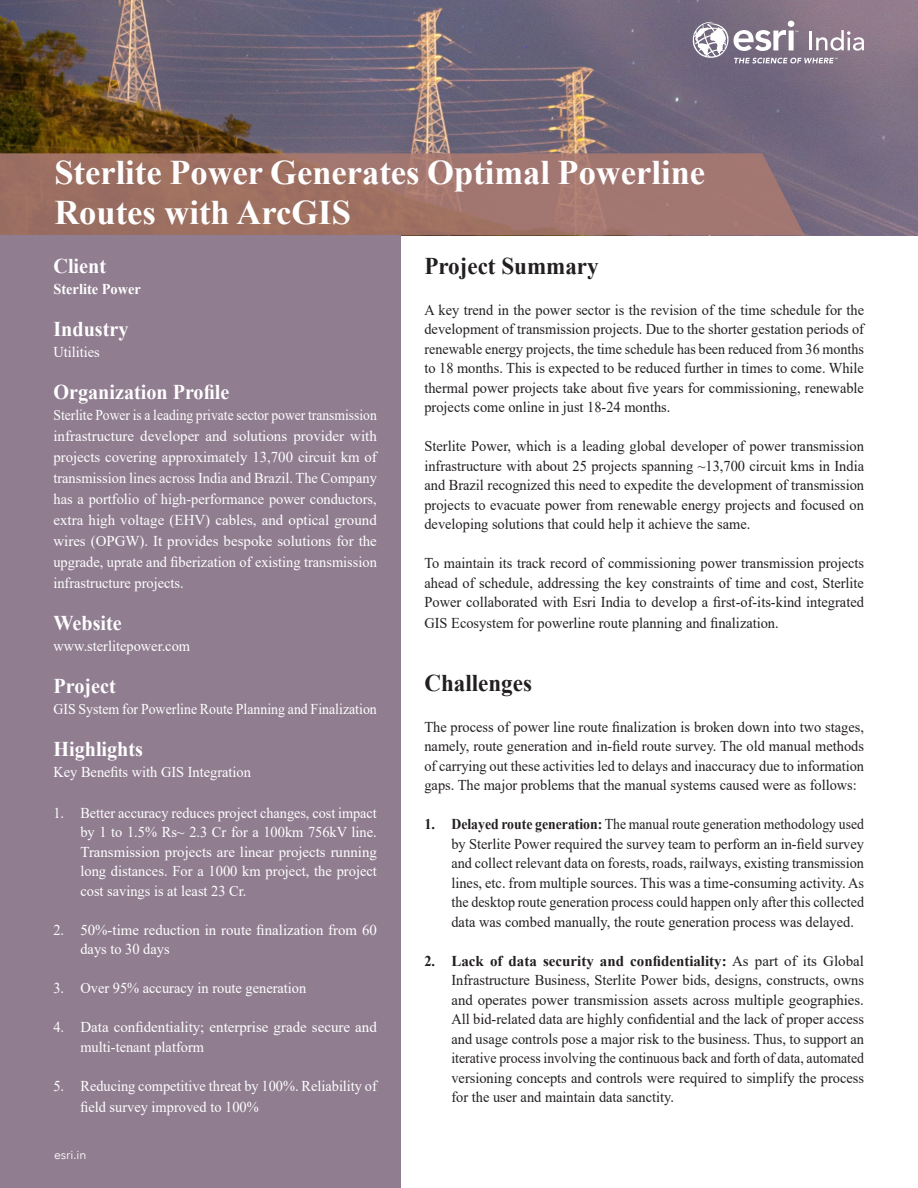
<style>
.page{position:relative;width:918px;height:1188px;background:#fff}
.page>*{position:absolute;margin:0;border:0;box-sizing:border-box;transform-origin:0 0}
.t1{font:700 34.5px "Times New Roman";color:#fff}
.t2{font:700 24px "Times New Roman";color:#231f20;scale:.96 1}
.t3{font:700 21px "Times New Roman";color:#fff;scale:.96 1}
.t4{font:15px/19.5px "Times New Roman";color:#231f20;text-align:justify;scale:.96 1}
.t5{font:15px/19.5px "Times New Roman";color:#231f20;text-align:justify}
.t6{font:15px/19.5px "Times New Roman";color:#fff;scale:.96 1}
.t7{font:15px/21px "Times New Roman";color:#fff;text-align:justify;scale:.91 1}
.t8{font:15px/19.5px "Times New Roman";color:#231f20;text-align:justify;scale:.92 1}
.t9{font:15px "Times New Roman";color:#fff;scale:.92 1}
.t10{font:700 15px "Times New Roman";color:#fff;scale:.96 1}
.t11{font:12px "Avenir Next LT Pro";color:#fff}
.s1{font-weight:700}
</style>
<div class="page">
<img style="left:0;top:0;width:918px;height:235px">
<svg style="left:0;top:153px;width:805px;height:82px;background:#9e7269"></svg>
<div style="left:0;top:235px;width:400px;height:953px;background:#907d90"></div>
<svg style="left:691px;top:21px;width:173px;height:43px"></svg>
<p class="t1" style="left:54px;top:147px;width:652px">Sterlite Power Generates Optimal Powerline</p>
<p class="t1" style="left:54px;top:188px;width:298px">Routes with ArcGIS</p>
<p class="t3" style="left:53px;top:251px;width:56px">Client</p>
<p class="t10" style="left:53px;top:278px;width:93px">Sterlite Power</p>
<p class="t3" style="left:53px;top:314px;width:80px">Industry</p>
<p class="t6" style="left:53px;top:342px;width:50px">Utilities</p>
<p class="t3" style="left:53px;top:377px;width:185px">Organization Profile</p>
<p class="t7" style="left:53px;top:404px;width:357px">Sterlite Power is a leading private sector power transmission infrastructure developer and solutions provider with projects covering approximately 13,700 circuit km of transmission lines across India and Brazil. The Company has a portfolio of high-performance power conductors, extra high voltage (EHV) cables, and optical ground wires (OPGW). It provides bespoke solutions for the upgrade, uprate and fiberization of existing transmission infrastructure projects.</p>
<p class="t3" style="left:53px;top:608px;width:73px">Website</p>
<p class="t6" style="left:53px;top:636px;width:144px">www.sterlitepower.com</p>
<p class="t3" style="left:53px;top:671px;width:66px">Project</p>
<p class="t9" style="left:53px;top:699px;width:353px">GIS System for Powerline Route Planning and Finalization</p>
<p class="t3" style="left:53px;top:734px;width:95px">Highlights</p>
<p class="t6" style="left:53px;top:762px;width:207px">Key Benefits with GIS Integration</p>
<p class="t6" style="left:80px;top:802px;width:310px;text-align:justify;text-indent:-27px">1. Better accuracy reduces project changes, cost impact by 1 to 1.5% Rs~ 2.3 Cr for a 100km 756kV line.<br>Transmission projects are linear projects running long distances. For a 1000 km project, the project cost savings is at least 23 Cr.</p>
<p class="t6" style="left:80px;top:919px;width:310px;text-indent:-27px">2. 50%-time reduction in route finalization from 60 days to 30 days</p>
<p class="t6" style="left:53px;top:978px;width:265px">3. Over 95% accuracy in route generation</p>
<p class="t6" style="left:80px;top:1017px;width:310px;text-indent:-27px">4. Data confidentiality; enterprise grade secure and multi-tenant platform</p>
<p class="t6" style="left:80px;top:1075px;width:310px;line-height:21px;text-indent:-27px">5. Reducing competitive threat by 100%. Reliability of field survey improved to 100%</p>
<p class="t11" style="left:54px;top:1147px;width:34px">esri.in</p>
<p class="t2" style="left:424px;top:249px;width:183px">Project Summary</p>
<p class="t4" style="left:424px;top:300px;width:460px">A key trend in the power sector is the revision of the time schedule for the development of transmission projects. Due to the shorter gestation periods of renewable energy projects, the time schedule has been reduced from 36 months to 18 months. This is expected to be reduced further in times to come. While thermal power projects take about five years for commissioning, renewable projects come online in just 18-24 months.</p>
<p class="t5" style="left:424px;top:436px;width:441px">Sterlite Power, which is a leading global developer of power transmission infrastructure with about 25 projects spanning ~13,700 circuit kms in India and Brazil recognized this need to expedite the development of transmission projects to evacuate power from renewable energy projects and focused on developing solutions that could help it achieve the same.</p>
<p class="t4" style="left:424px;top:553px;width:459px">To maintain its track record of commissioning power transmission projects ahead of schedule, addressing the key constraints of time and cost, Sterlite Power collaborated with Esri India to develop a first-of-its-kind integrated</p>
<p class="t4" style="left:424px;top:613px;width:371px">GIS Ecosystem for powerline route planning and finalization.</p>
<p class="t2" style="left:424px;top:666px;width:114px">Challenges</p>
<p class="t4" style="left:424px;top:717px;width:460px">The process of power line route finalization is broken down into two stages, namely, route generation and in-field route survey. The old manual methods of carrying out these activities led to delays and inaccuracy due to information gaps. The major problems that the manual systems caused were as follows:</p>
<p class="t8" style="left:451px;top:814px;width:450px;text-indent:-27px"><span class="s1">1. Delayed route generation:</span> The manual route generation methodology used by Sterlite Power required the survey team to perform an in-field survey and collect relevant data on forests, roads, railways, existing transmission lines, etc. from multiple sources. This was a time-consuming activity. As the desktop route generation process could happen only after this collected data was combed manually, the route generation process was delayed.</p>
<p class="t5" style="left:451px;top:951px;width:414px;text-indent:-27px"><span class="s1">2. Lack of data security and confidentiality:</span> As part of its Global Infrastructure Business, Sterlite Power bids, designs, constructs, owns and operates power transmission assets across multiple geographies.<br>All bid-related data are highly confidential and the lack of proper access and usage controls pose a major risk to the business. Thus, to support an iterative process involving the continuous back and forth of data, automated versioning concepts and controls were required to simplify the process for the user and maintain data sanctity.</p>
</div>
